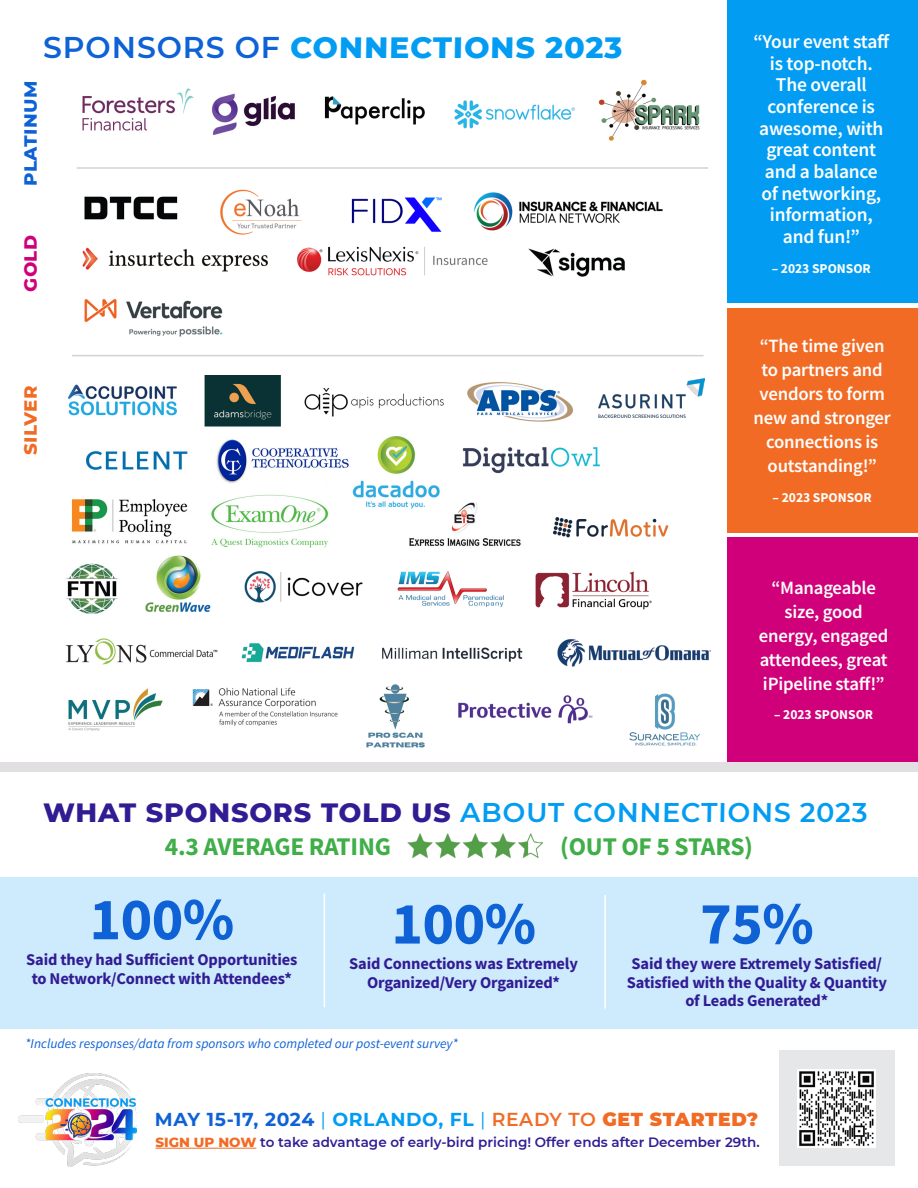
<style>
.page{position:relative;width:918px;height:1188px;background:#fff}
.page>*{position:absolute;margin:0;border:0;box-sizing:border-box;transform-origin:0 0}
.t1{font:700 60px "Source Sans Pro";letter-spacing:-.01em;color:#0e62d6}
.t2{font:800 30px "Montserrat";color:#029df3}
.t3{font:600 27px "Montserrat";color:#029df3}
.t4{font:700 25.5px "Source Sans Pro";letter-spacing:-.01em;color:#40ae49}
.t5{font:600 19.5px/21.8px "Source Sans Pro";letter-spacing:-.01em;color:#fff;text-align:center}
.t6{font:600 18.75px/24px "Source Sans Pro";letter-spacing:-.01em;color:#fff;text-align:center}
.t7{font:700 18.75px "Montserrat";letter-spacing:.035em;color:#0e62d6}
.t8{font:800 18px "Montserrat";color:#0e62d6}
.t9{font:800 18px "Montserrat";color:#f16b24}
.t10{font:800 18px "Montserrat";color:#cf0079}
.t11{font:700 16.5px/18.5px "Source Sans Pro";letter-spacing:-.01em;color:#321c94;text-align:center}
.t12{font:600 13.5px "Montserrat";color:#321c94}
.t13{font:italic 13.5px "Source Sans Pro";color:#0e62d6}
.t14{font:700 13.5px "Source Sans Pro";color:#fff}
.s1{font-weight:600;color:#0e62d6}
.s2{font-weight:800;color:#321c94}
.s3{font-weight:400;color:#029df3}
.s4{color:#029df3}
.s5{font-weight:600;color:#f16b24}
.s6{font-weight:900;color:#f16b24}
.s7{font-weight:800;color:#f16b24}
</style>
<div class="page">
<img style="left:71px;top:436px;width:529px;height:112px">
<img style="left:19px;top:1074px;width:117px;height:93px">
<div style="left:779px;top:1050px;width:116px;height:115px;background:#e6e7e9"></div>
<img style="left:797px;top:1069px;width:79px;height:79px">
<img style="left:324px;top:75px;width:404px;height:76px">
<img style="left:82px;top:189px;width:581px;height:148px">
<img style="left:68px;top:384px;width:109px;height:32px">
<div style="left:728px;top:0;width:190px;height:302px;background:#029df3"></div>
<div style="left:728px;top:308px;width:190px;height:224px;background:#f16b24"></div>
<div style="left:728px;top:537px;width:190px;height:230px;background:#cf0079"></div>
<div style="left:0;top:877px;width:918px;height:151px;background:#cdebfd"></div>
<div style="left:0;top:763px;width:918px;height:9px;background:#e2dfe2"></div>
<hr style="left:324px;top:894px;width:1px;height:113px;background:#fff">
<hr style="left:604px;top:895px;width:2px;height:114px;background:#fff">
<img style="left:407px;top:833px;width:137px;height:26px">
<img style="left:82px;top:88px;width:112px;height:43px">
<img style="left:211px;top:93px;width:84px;height:43px">
<div style="left:531px;top:480px;width:162px;height:77px;background:#fff"></div>
<img style="left:552px;top:517px;width:117px;height:21px">
<img style="left:66px;top:555px;width:145px;height:59px">
<img style="left:244px;top:571px;width:408px;height:39px">
<img style="left:65px;top:638px;width:153px;height:27px">
<img style="left:241px;top:639px;width:470px;height:28px">
<img style="left:68px;top:688px;width:95px;height:43px">
<img style="left:192px;top:684px;width:508px;height:64px">
<img style="left:599px;top:379px;width:105px;height:38px">
<img style="left:204px;top:375px;width:77px;height:52px">
<img style="left:304px;top:388px;width:140px;height:29px">
<img style="left:467px;top:382px;width:107px;height:40px">
<hr style="left:77px;top:167px;width:631px;height:2px;background:#d1d2d4">
<hr style="left:72px;top:355px;width:632px;height:1px;background:#d1d2d4">
<hr style="left:155px;top:1148px;width:101px;height:1px;background:#f16b24">
<p class="t2" style="left:43px;top:25px;width:581px"><span class="s1">SPONSORS OF</span> CONNECTIONS 2023</p>
<p class="t8" style="left:17px;top:186px;width:107px;rotate:-90deg">PLATINUM</p>
<p class="t10" style="left:17px;top:292px;width:58px;rotate:-90deg">GOLD</p>
<p class="t9" style="left:17px;top:455px;width:71px;rotate:-90deg">SILVER</p>
<p class="t5" style="left:753px;top:30px;width:138px">“Your event staff is top-notch.<br>The overall conference is awesome, with great content and a balance<br>of networking, information, and fun!”</p>
<p class="t14" style="left:772px;top:259px;width:101px">– 2023 SPONSOR</p>
<p class="t6" style="left:753px;top:334px;width:139px">“The time given to partners and vendors to form new and stronger connections is outstanding!”</p>
<p class="t14" style="left:773px;top:488px;width:101px">– 2023 SPONSOR</p>
<p class="t6" style="left:759px;top:575px;width:131px">“Manageable size, good energy, engaged attendees, great iPipeline staff!”</p>
<p class="t14" style="left:774px;top:706px;width:101px">– 2023 SPONSOR</p>
<p class="t3" style="left:43px;top:794px;width:826px"><span class="s2">WHAT SPONSORS TOLD US</span> ABOUT CONNECTIONS 2023</p>
<p class="t4" style="left:165px;top:830px;width:228px">4.3 AVERAGE RATING</p>
<p class="t4" style="left:560px;top:830px;width:194px">(OUT OF 5 STARS)</p>
<p class="t1" style="left:89px;top:879px;width:146px">100%</p>
<p class="t11" style="left:26px;top:950px;width:273px">Said they had Sufficient Opportunities to Network/Connect with Attendees*</p>
<p class="t1" style="left:391px;top:883px;width:146px">100%</p>
<p class="t11" style="left:349px;top:955px;width:230px">Said Connections was Extremely<br>Organized/Very Organized*</p>
<p class="t13" style="left:25px;top:1035px;width:434px">*Includes responses/data from sponsors who completed our post-event survey*</p>
<p class="t1" style="left:700px;top:883px;width:115px">75%</p>
<p class="t11" style="left:627px;top:955px;width:262px">Said they were Extremely Satisfied/<br>Satisfied with the Quality &amp; Quantity of Leads Generated*</p>
<p class="t7" style="left:155px;top:1106px;width:605px">MAY 15-17, 2024 <span class="s3">|</span> <span class="s4">ORLANDO, FL</span> <span class="s3">|</span> <span class="s5">READY TO</span> <span class="s6">GET STARTED?</span></p>
<p class="t12" style="left:155px;top:1133px;width:606px"><span class="s7">SIGN UP NOW</span> to take advantage of early-bird pricing! Offer ends after December 29th.</p>
</div>
